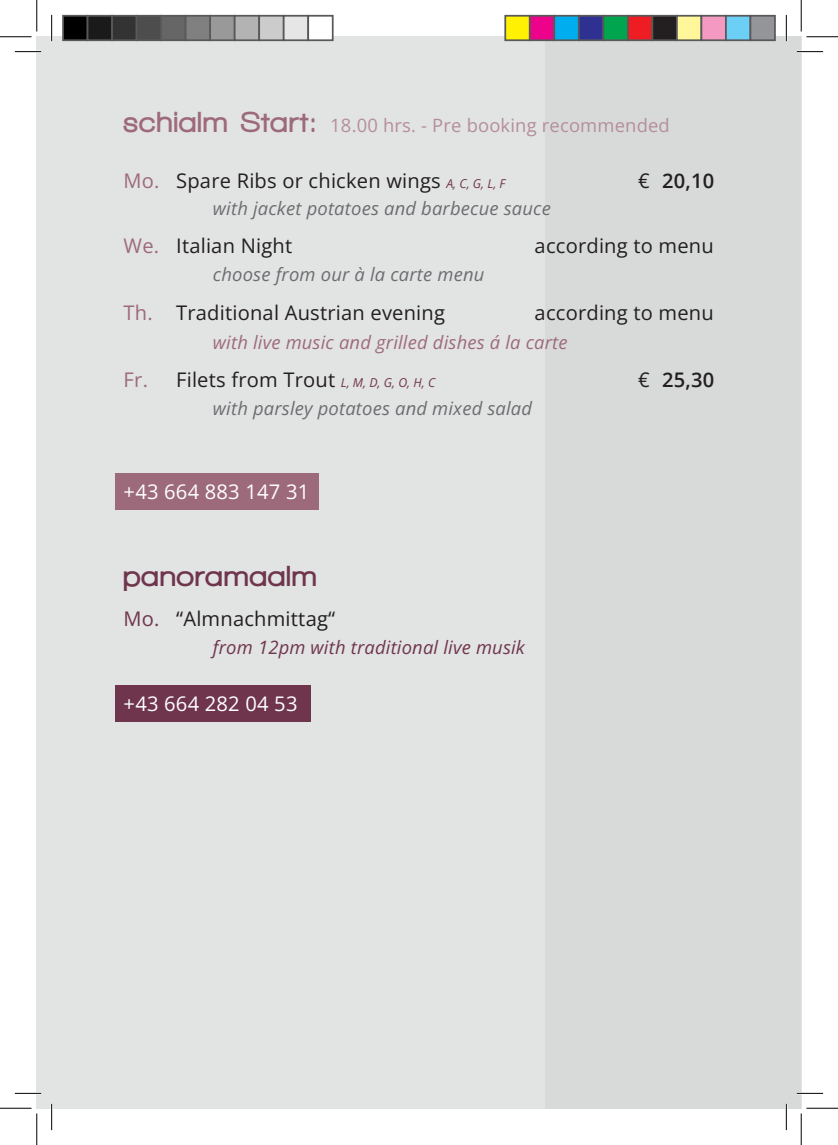
<style>
.page{position:relative;width:838px;height:1145px;background:#fff}
.page>*{position:absolute;margin:0;border:0;box-sizing:border-box;transform-origin:0 0}
.t1{font:900 29.75px "Walkway";letter-spacing:.05em;color:#6f354d}
.t2{font:20.12px "Open Sans";letter-spacing:.01em;color:#231f20}
.t3{font:20.12px "Open Sans";letter-spacing:.01em;color:#fff}
.t4{font:600 20.12px "Open Sans";letter-spacing:.01em;color:#231f20}
.t5{font:italic 18.38px "Open Sans";letter-spacing:.01em;color:#6c6d70}
.t6{font:18.38px "Open Sans";letter-spacing:.01em;color:#b58e99}
.t7{font:italic 18.38px "Open Sans";letter-spacing:.01em;color:#9d6a7b}
.t8{font:italic 18.38px "Open Sans";letter-spacing:.01em;color:#6f354d}
.s1{font-family:"Walkway";font-weight:900;font-size:29.75px;color:#9d6a7b}
.s2{color:#9d6a7b}
.s3{font-style:italic;font-size:12.25px;color:#6f354d}
.s4{font-weight:400}
.s5{color:#6f354d}
</style>
<div class="page">
<div style="left:37px;top:37px;width:764px;height:1071px;background:#e2e3e3"></div>
<div style="left:545px;top:37px;width:256px;height:1071px;background:#d8dada"></div>
<div style="left:115px;top:473px;width:203px;height:37px;background:#9d6a7b"></div>
<div style="left:115px;top:685px;width:195px;height:37px;background:#6f354d"></div>
<hr style="left:15px;top:51px;width:26px;height:2px;background:#fff">
<hr style="left:796px;top:51px;width:27px;height:2px;background:#fff">
<hr style="left:15px;top:1092px;width:26px;height:2px;background:#fff">
<hr style="left:796px;top:1092px;width:27px;height:2px;background:#fff">
<hr style="left:51px;top:15px;width:2px;height:26px;background:#fff">
<hr style="left:51px;top:1104px;width:2px;height:26px;background:#fff">
<hr style="left:785px;top:15px;width:2px;height:26px;background:#fff">
<hr style="left:785px;top:1104px;width:2px;height:26px;background:#fff">
<svg style="left:15px;top:51px;width:26px;height:1px"></svg>
<svg style="left:796px;top:51px;width:27px;height:1px"></svg>
<svg style="left:15px;top:1093px;width:26px;height:1px"></svg>
<svg style="left:796px;top:1093px;width:27px;height:1px"></svg>
<svg style="left:51px;top:15px;width:1px;height:26px"></svg>
<svg style="left:51px;top:1104px;width:1px;height:26px"></svg>
<svg style="left:786px;top:15px;width:1px;height:26px"></svg>
<svg style="left:786px;top:1104px;width:1px;height:26px"></svg>
<hr style="left:0;top:36px;width:32px;height:1px;background:#000">
<hr style="left:806px;top:36px;width:31px;height:1px;background:#000">
<hr style="left:0;top:1108px;width:32px;height:1px;background:#000">
<hr style="left:806px;top:1108px;width:31px;height:1px;background:#000">
<hr style="left:36px;top:0;width:1px;height:31px;background:#000">
<hr style="left:36px;top:1113px;width:1px;height:32px;background:#000">
<hr style="left:800px;top:0;width:1px;height:31px;background:#000">
<hr style="left:800px;top:1113px;width:1px;height:32px;background:#000">
<div style="left:63px;top:16px;width:25px;height:24px;background:#000"></div>
<div style="left:62px;top:15px;width:26px;height:26px;border:2px solid #595959"></div>
<div style="left:88px;top:16px;width:24px;height:24px;background:#1a1a1a"></div>
<div style="left:87px;top:15px;width:26px;height:26px;border:2px solid #595959"></div>
<div style="left:112px;top:16px;width:25px;height:24px;background:#333"></div>
<div style="left:111px;top:15px;width:26px;height:26px;border:2px solid #595959"></div>
<div style="left:137px;top:16px;width:24px;height:24px;background:#4d4d4d"></div>
<div style="left:136px;top:15px;width:26px;height:26px;border:2px solid #595959"></div>
<div style="left:161px;top:16px;width:25px;height:24px;background:#666"></div>
<div style="left:160px;top:15px;width:26px;height:26px;border:2px solid #595959"></div>
<div style="left:186px;top:16px;width:24px;height:24px;background:#808080"></div>
<div style="left:185px;top:15px;width:26px;height:26px;border:2px solid #595959"></div>
<div style="left:210px;top:16px;width:25px;height:24px;background:#999"></div>
<div style="left:209px;top:15px;width:26px;height:26px;border:2px solid #595959"></div>
<div style="left:235px;top:16px;width:24px;height:24px;background:#b3b3b3"></div>
<div style="left:234px;top:15px;width:26px;height:26px;border:2px solid #595959"></div>
<div style="left:259px;top:16px;width:25px;height:24px;background:#ccc"></div>
<div style="left:258px;top:15px;width:26px;height:26px;border:2px solid #595959"></div>
<div style="left:284px;top:16px;width:24px;height:24px;background:#e6e6e6"></div>
<div style="left:283px;top:15px;width:26px;height:26px;border:2px solid #595959"></div>
<div style="left:308px;top:16px;width:25px;height:24px;background:#fff"></div>
<div style="left:307px;top:15px;width:26px;height:26px;border:2px solid #595959"></div>
<div style="left:505px;top:16px;width:24px;height:24px;background:#fff101"></div>
<div style="left:504px;top:15px;width:26px;height:26px;border:2px solid #595959"></div>
<div style="left:529px;top:16px;width:25px;height:24px;background:#ed028c"></div>
<div style="left:529px;top:15px;width:26px;height:26px;border:2px solid #595959"></div>
<div style="left:554px;top:16px;width:24px;height:24px;background:#00aeef"></div>
<div style="left:553px;top:15px;width:26px;height:26px;border:2px solid #595959"></div>
<div style="left:578px;top:16px;width:25px;height:24px;background:#2e3092"></div>
<div style="left:578px;top:15px;width:26px;height:26px;border:2px solid #595959"></div>
<div style="left:603px;top:16px;width:24px;height:24px;background:#00a54f"></div>
<div style="left:602px;top:15px;width:26px;height:26px;border:2px solid #595959"></div>
<div style="left:627px;top:16px;width:25px;height:24px;background:#ee1d23"></div>
<div style="left:627px;top:15px;width:26px;height:26px;border:2px solid #595959"></div>
<div style="left:652px;top:16px;width:24px;height:24px;background:#231f20"></div>
<div style="left:651px;top:15px;width:26px;height:26px;border:2px solid #595959"></div>
<div style="left:676px;top:16px;width:25px;height:24px;background:#fff79a"></div>
<div style="left:676px;top:15px;width:26px;height:26px;border:2px solid #595959"></div>
<div style="left:701px;top:16px;width:24px;height:24px;background:#f499c2"></div>
<div style="left:700px;top:15px;width:26px;height:26px;border:2px solid #595959"></div>
<div style="left:725px;top:16px;width:25px;height:24px;background:#6bcff6"></div>
<div style="left:725px;top:15px;width:26px;height:26px;border:2px solid #595959"></div>
<div style="left:750px;top:16px;width:24px;height:24px;background:#939598"></div>
<div style="left:749px;top:15px;width:26px;height:26px;border:2px solid #595959"></div>
<p class="t6" style="left:124px;top:113px;width:547px"><span class="s1">schialm Start:</span> 18.00 hrs. - Pre booking recommended</p>
<p class="t2" style="left:124px;top:167px;width:383px"><span class="s2">Mo.</span> Spare Ribs or chicken wings <span class="s3">A, C, G, L, F</span></p>
<p class="t4" style="left:638px;top:167px;width:78px"><span class="s4">€</span> 20,10</p>
<p class="t5" style="left:213px;top:196px;width:339px">with jacket potatoes and barbecue sauce</p>
<p class="t2" style="left:124px;top:232px;width:170px"><span class="s2">We.</span> Italian Night</p>
<p class="t2" style="left:534px;top:232px;width:181px">according to menu</p>
<p class="t5" style="left:213px;top:262px;width:273px">choose from our à la carte menu</p>
<p class="t2" style="left:124px;top:299px;width:323px"><span class="s2">Th.</span> Traditional Austrian evening</p>
<p class="t2" style="left:534px;top:299px;width:181px">according to menu</p>
<p class="t7" style="left:213px;top:329px;width:356px">with live music and grilled dishes á la carte</p>
<p class="t2" style="left:124px;top:366px;width:313px"><span class="s2">Fr.</span> Filets from Trout <span class="s3">L, M, D, G, O, H, C</span></p>
<p class="t4" style="left:638px;top:366px;width:78px"><span class="s4">€</span> 25,30</p>
<p class="t5" style="left:213px;top:396px;width:320px">with parsley potatoes and mixed salad</p>
<p class="t3" style="left:124px;top:477px;width:187px">+43 664 883 147 31</p>
<h1 class="t1" style="left:124px;top:560px;width:194px">panoramaalm</h1>
<p class="t2" style="left:124px;top:605px;width:213px"><span class="s5">Mo.</span> “Almnachmittag“</p>
<p class="t8" style="left:213px;top:634px;width:313px">from 12pm with traditional live musik</p>
<p class="t3" style="left:124px;top:690px;width:175px">+43 664 282 04 53</p>
</div>
